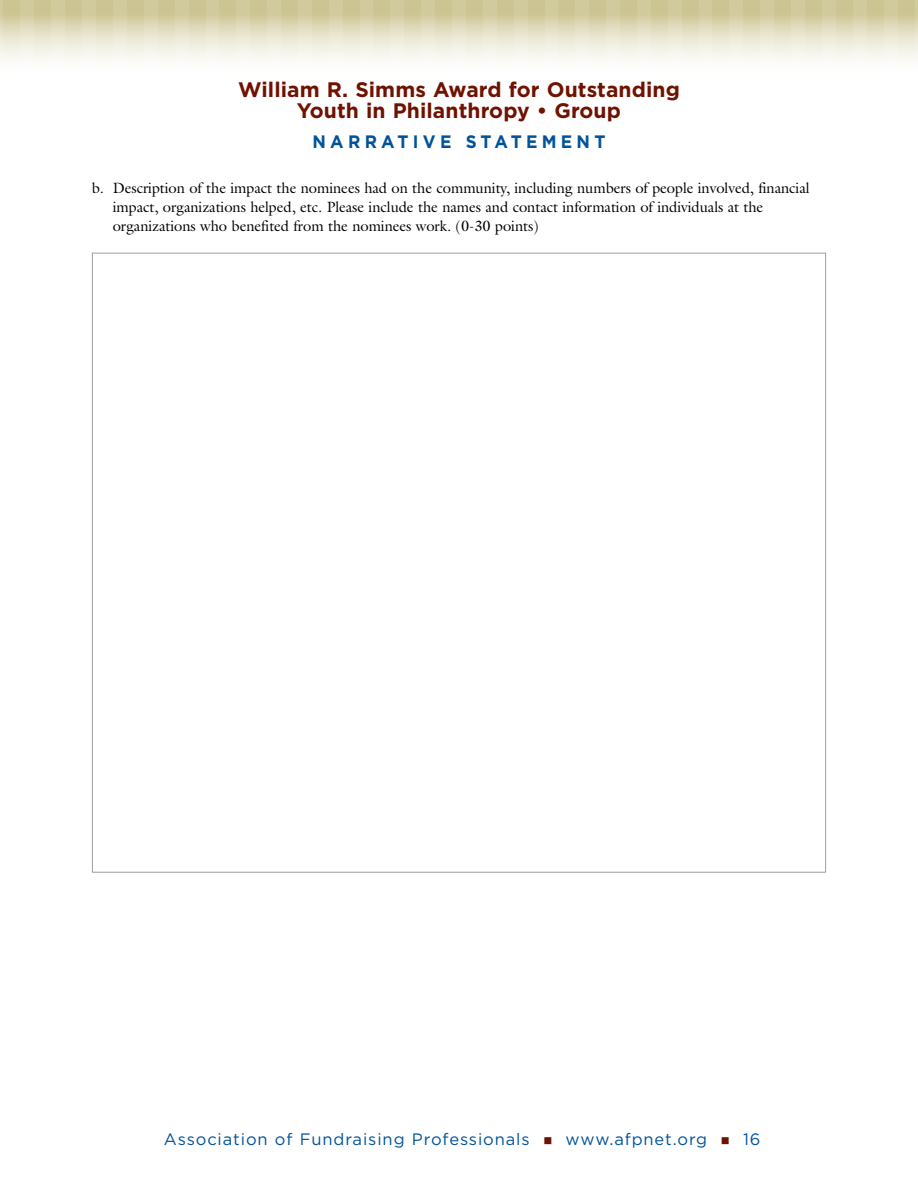
<style>
.page{position:relative;width:918px;height:1188px;background:#fff}
.page>*{position:absolute;margin:0;border:0;box-sizing:border-box;transform-origin:0 0}
.t1{font:700 21px/21px "Gotham";letter-spacing:.005em;color:#6f1200;text-align:center}
.t2{font:700 18px "Gotham";color:#00539b;scale:.95 1}
.t3{font:16.5px "Gotham";letter-spacing:.055em;color:#00539b}
.t4{font:15px/18.8px "Galliard";letter-spacing:-.005em;color:#000}
.s1{color:#6f1200}
</style>
<div class="page">
<div style="left:0;top:0;width:918px;height:80px;background:linear-gradient(to bottom,#cdc593,#fff)"></div>
<div style="left:713px;top:0;width:16px;height:80px;background:linear-gradient(to bottom,#c8bf8a,#fff)"></div>
<div style="left:744px;top:0;width:16px;height:80px;background:linear-gradient(to bottom,#c8bf89,#fff)"></div>
<div style="left:775px;top:0;width:16px;height:80px;background:linear-gradient(to bottom,#c8bf8a,#fff)"></div>
<div style="left:805px;top:0;width:17px;height:80px;background:linear-gradient(to bottom,#c8bf8a,#fff)"></div>
<div style="left:836px;top:0;width:16px;height:80px;background:linear-gradient(to bottom,#c8bf89,#fff)"></div>
<div style="left:867px;top:0;width:16px;height:80px;background:linear-gradient(to bottom,#c8bf8a,#fff)"></div>
<div style="left:898px;top:0;width:16px;height:80px;background:linear-gradient(to bottom,#c8bf8a,#fff)"></div>
<div style="left:466px;top:0;width:16px;height:80px;background:linear-gradient(to bottom,#c8bf8a,#fff)"></div>
<div style="left:497px;top:0;width:16px;height:80px;background:linear-gradient(to bottom,#c8bf89,#fff)"></div>
<div style="left:528px;top:0;width:16px;height:80px;background:linear-gradient(to bottom,#c8bf8a,#fff)"></div>
<div style="left:559px;top:0;width:16px;height:80px;background:linear-gradient(to bottom,#c8bf8a,#fff)"></div>
<div style="left:590px;top:0;width:16px;height:80px;background:linear-gradient(to bottom,#c8bf89,#fff)"></div>
<div style="left:621px;top:0;width:16px;height:80px;background:linear-gradient(to bottom,#c8bf8a,#fff)"></div>
<div style="left:651px;top:0;width:17px;height:80px;background:linear-gradient(to bottom,#c8bf8a,#fff)"></div>
<div style="left:682px;top:0;width:16px;height:80px;background:linear-gradient(to bottom,#c8bf89,#fff)"></div>
<div style="left:220px;top:0;width:16px;height:80px;background:linear-gradient(to bottom,#c8bf8a,#fff)"></div>
<div style="left:250px;top:0;width:17px;height:80px;background:linear-gradient(to bottom,#c8bf89,#fff)"></div>
<div style="left:281px;top:0;width:16px;height:80px;background:linear-gradient(to bottom,#c8bf8a,#fff)"></div>
<div style="left:312px;top:0;width:16px;height:80px;background:linear-gradient(to bottom,#c8bf89,#fff)"></div>
<div style="left:343px;top:0;width:16px;height:80px;background:linear-gradient(to bottom,#c8bf8a,#fff)"></div>
<div style="left:374px;top:0;width:16px;height:80px;background:linear-gradient(to bottom,#c8bf89,#fff)"></div>
<div style="left:405px;top:0;width:16px;height:80px;background:linear-gradient(to bottom,#c8bf89,#fff)"></div>
<div style="left:436px;top:0;width:16px;height:80px;background:linear-gradient(to bottom,#c8bf8a,#fff)"></div>
<div style="left:4px;top:0;width:16px;height:80px;background:linear-gradient(to bottom,#c8bf8a,#fff)"></div>
<div style="left:35px;top:0;width:16px;height:80px;background:linear-gradient(to bottom,#c8bf8a,#fff)"></div>
<div style="left:66px;top:0;width:16px;height:80px;background:linear-gradient(to bottom,#c8bf8a,#fff)"></div>
<div style="left:96px;top:0;width:17px;height:80px;background:linear-gradient(to bottom,#c8bf8a,#fff)"></div>
<div style="left:127px;top:0;width:16px;height:80px;background:linear-gradient(to bottom,#c8bf89,#fff)"></div>
<div style="left:158px;top:0;width:16px;height:80px;background:linear-gradient(to bottom,#c8bf8a,#fff)"></div>
<div style="left:189px;top:0;width:16px;height:80px;background:linear-gradient(to bottom,#c8bf8a,#fff)"></div>
<h1 class="t1" style="left:238px;top:79px;width:443px">William R. Simms Award for Outstanding<br>Youth in Philanthropy • Group</h1>
<p class="t2" style="left:312px;top:132px;width:86px">na rrati</p>
<p class="t2" style="left:423px;top:132px;width:61px">ve stat</p>
<p class="t2" style="left:526px;top:132px;width:69px">ement</p>
<p class="t4" style="left:113px;top:179px;width:698px;text-indent:-21px">b. Description of the impact the nominees had on the community, including numbers of people involved, financial impact, organizations helped, etc. Please include the names and contact information of individuals at the organizations who benefited from the nominees work. (0-30 points)</p>
<p class="t3" style="left:164px;top:1130px;width:598px">Association of Fundraising Professionals <span class="s1">■</span> www.afpnet.org <span class="s1">■</span> 16</p>
</div>
